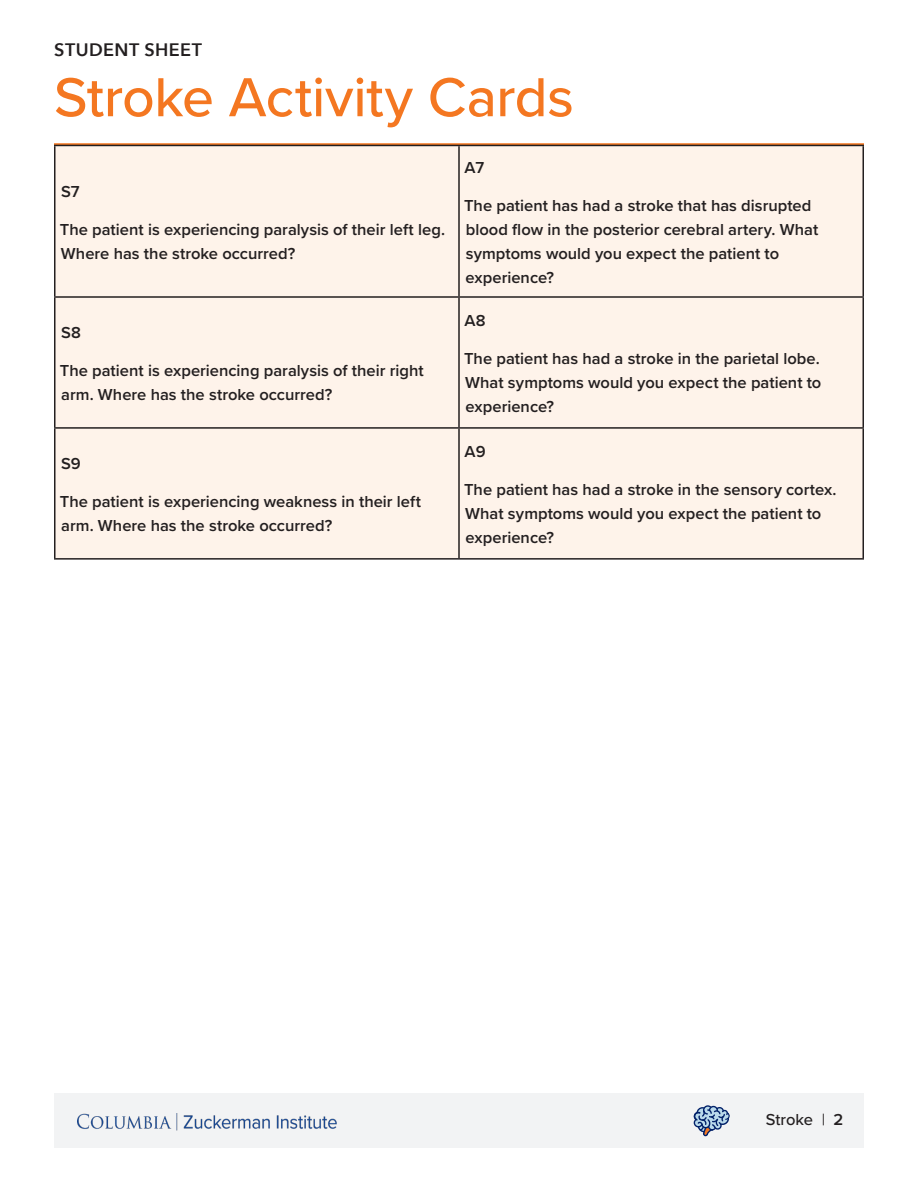
<style>
.page{position:relative;width:918px;height:1188px;background:#fff}
.page>*{position:absolute;margin:0;border:0;box-sizing:border-box;transform-origin:0 0}
.t1{font:500 57px "Proxima Nova";letter-spacing:-.005em;color:#f47721}
.Dark_Gray___Handout{font:600 18px "Avenir Next";letter-spacing:.025em;color:#231f20}
.paragraph{font:600 16.5px/24px "Proxima Nova";color:#231f20}
.t2{font:500 16.5px "Proxima Nova";letter-spacing:-.005em;color:#231f20}
.s1{font-weight:400}
.s2{font-weight:600}
</style>
<div class="page">
<div style="left:54px;top:1094px;width:810px;height:54px;background:#f2f3f4"></div>
<img style="left:77px;top:1114px;width:260px;height:17px">
<svg style="left:693px;top:1105px;width:37px;height:32px"></svg>
<hr style="left:54px;top:143px;width:810px;height:3px;background:#f47721">
<div style="left:56px;top:146px;width:806px;height:412px;background:#fef3ea"></div>
<hr style="left:54px;top:145px;width:405px;height:1px;background:#231f20">
<hr style="left:54px;top:146px;width:2px;height:150px;background:#231f20">
<hr style="left:459px;top:145px;width:405px;height:1px;background:#231f20">
<hr style="left:458px;top:146px;width:2px;height:150px;background:#231f20">
<hr style="left:862px;top:146px;width:2px;height:150px;background:#231f20">
<hr style="left:54px;top:296px;width:405px;height:2px;background:#231f20">
<hr style="left:54px;top:298px;width:2px;height:129px;background:#231f20">
<hr style="left:459px;top:296px;width:405px;height:2px;background:#231f20">
<hr style="left:458px;top:298px;width:2px;height:129px;background:#231f20">
<hr style="left:862px;top:298px;width:2px;height:129px;background:#231f20">
<hr style="left:54px;top:427px;width:405px;height:2px;background:#231f20">
<hr style="left:54px;top:429px;width:2px;height:129px;background:#231f20">
<hr style="left:459px;top:427px;width:405px;height:2px;background:#231f20">
<hr style="left:458px;top:429px;width:2px;height:129px;background:#231f20">
<hr style="left:862px;top:429px;width:2px;height:129px;background:#231f20">
<hr style="left:54px;top:558px;width:405px;height:2px;background:#231f20">
<hr style="left:459px;top:558px;width:405px;height:2px;background:#231f20">
<p class="Dark_Gray___Handout" style="left:54px;top:35px;width:149px">STUDENT SHEET</p>
<h1 class="t1" style="left:54px;top:55px;width:521px">Stroke Activity Cards</h1>
<p class="paragraph" style="left:61px;top:179px;width:20px">S7</p>
<p class="paragraph" style="left:60px;top:217px;width:387px">The patient is experiencing paralysis of their left leg.<br>Where has the stroke occurred?</p>
<p class="paragraph" style="left:61px;top:320px;width:21px">S8</p>
<p class="paragraph" style="left:60px;top:358px;width:365px">The patient is experiencing paralysis of their right arm. Where has the stroke occurred?</p>
<p class="paragraph" style="left:61px;top:451px;width:21px">S9</p>
<p class="paragraph" style="left:60px;top:489px;width:363px">The patient is experiencing weakness in their left arm. Where has the stroke occurred?</p>
<p class="paragraph" style="left:465px;top:155px;width:21px">A7</p>
<p class="paragraph" style="left:464px;top:193px;width:356px">The patient has had a stroke that has disrupted blood flow in the posterior cerebral artery. What symptoms would you expect the patient to experience?</p>
<p class="paragraph" style="left:465px;top:308px;width:22px">A8</p>
<p class="paragraph" style="left:464px;top:346px;width:359px;text-align:justify">The patient has had a stroke in the parietal lobe.<br>What symptoms would you expect the patient to experience?</p>
<p class="paragraph" style="left:465px;top:439px;width:22px">A9</p>
<p class="paragraph" style="left:464px;top:477px;width:374px">The patient has had a stroke in the sensory cortex.<br>What symptoms would you expect the patient to experience?</p>
<p class="t2" style="left:766px;top:1107px;width:79px">Stroke <span class="s1">|</span> <span class="s2">2</span></p>
</div>
